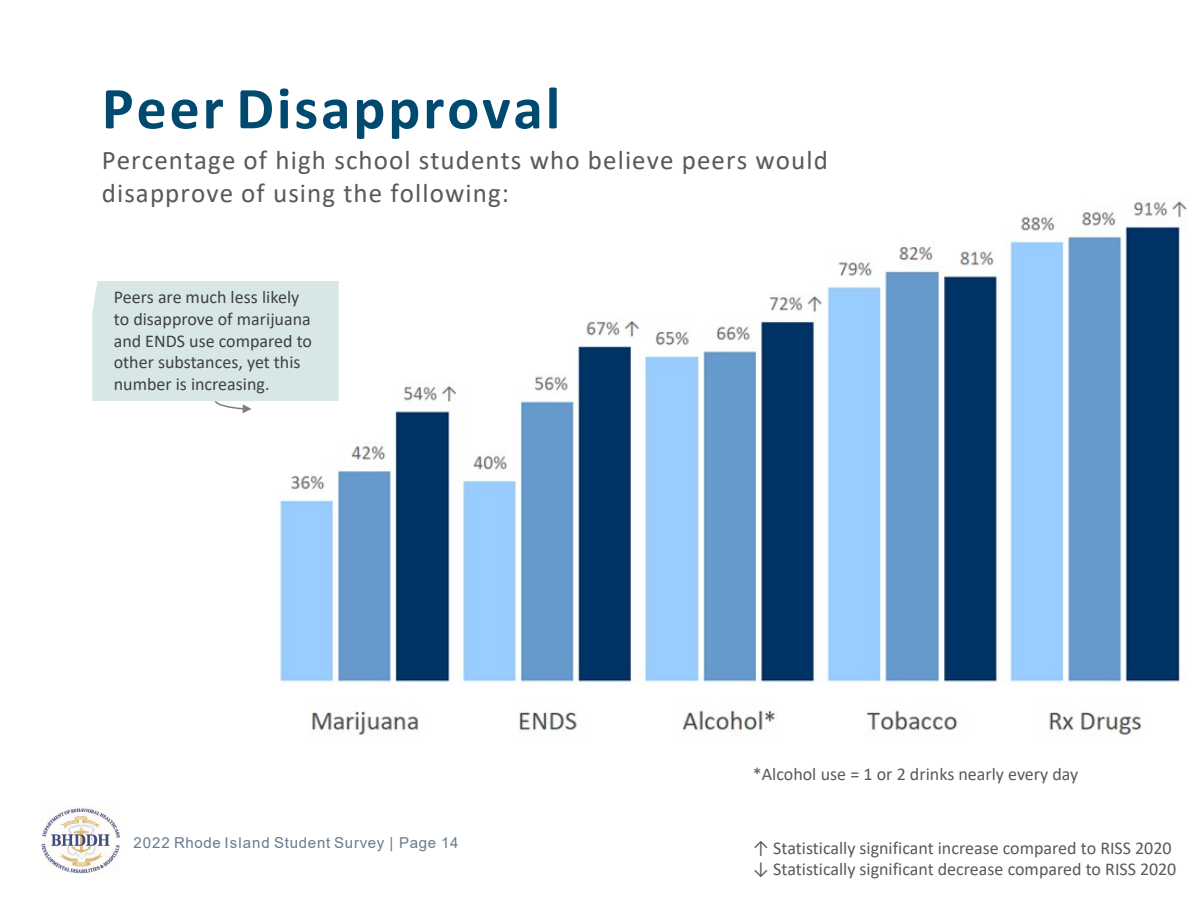
<style>
.page{position:relative;width:1200px;height:900px;background:#fff}
.page>*{position:absolute;margin:0;border:0;box-sizing:border-box;transform-origin:0 0}
.t1{font:700 60px "Calibri";letter-spacing:.045em;color:#00496f}
.t2{font:27px/32.4px "Calibri";letter-spacing:.04em;color:#595959}
.t3{font:18px "Calibri";color:#595959}
.t4{font:18px/21.6px "Calibri";color:#404040}
.t5{font:15px "Arial";letter-spacing:.05em;color:#677b8e}
</style>
<div class="page">
<img style="left:279px;top:199px;width:908px;height:538px">
<svg style="left:92px;top:281px;width:247px;height:132px;background:#d9e9e8"></svg>
<img style="left:42px;top:807px;width:79px;height:66px">
<h2 class="t1" style="left:102px;top:66px;width:460px">Peer Disapproval</h2>
<h2 class="t2" style="left:102px;top:144px;width:728px">Percentage of high school students who believe peers would disapprove of using the following:</h2>
<p class="t4" style="left:114px;top:286px;width:200px">Peers are much less likely to disapprove of marijuana and ENDS use compared to other substances, yet this number is increasing.</p>
<p class="t3" style="left:753px;top:762px;width:327px">*Alcohol use = 1 or 2 drinks nearly every day</p>
<p class="t5" style="left:134px;top:833px;width:327px">2022 Rhode Island Student Survey | Page 14</p>
<p class="t3" style="left:753px;top:835px;width:420px">↑ Statistically significant increase compared to RISS 2020</p>
<p class="t3" style="left:753px;top:857px;width:425px">↓ Statistically significant decrease compared to RISS 2020</p>
</div>
